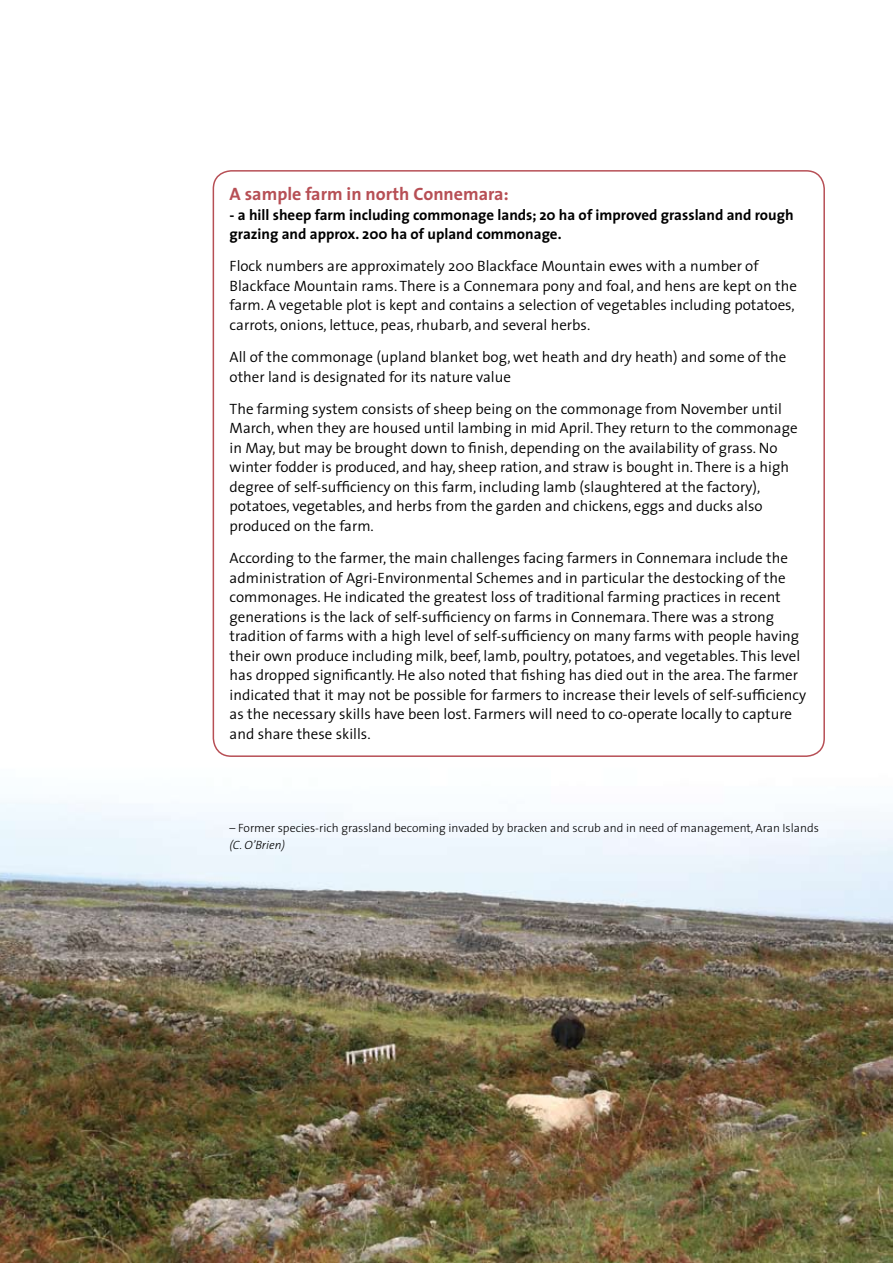
<style>
.page{position:relative;width:893px;height:1263px;background:#fff}
.page>*{position:absolute;margin:0;border:0;box-sizing:border-box;transform-origin:0 0}
.t1{font:700 18px "The Sans";color:#b74f55}
.t2{font:300 15px/19.5px "The Sans";color:#000}
.t3{font:700 15px/19.5px "The Sans";color:#000}
.t4{font:300 12px "The Sans";color:#000}
.t5{font:italic 300 12px "The Sans";color:#000}
</style>
<div class="page">
<img style="left:0;top:648px;width:893px;height:615px">
<p class="t1" style="left:230px;top:179px;width:280px">A sample farm in north Connemara:</p>
<p class="t3" style="left:230px;top:204px;width:566px">- a hill sheep farm including commonage lands; 20 ha of improved grassland and rough grazing and approx. 200 ha of upland commonage.</p>
<p class="t2" style="left:230px;top:256px;width:569px">Flock numbers are approximately 200 Blackface Mountain ewes with a number of Blackface Mountain rams. There is a Connemara pony and foal, and hens are kept on the farm. A vegetable plot is kept and contains a selection of vegetables including potatoes, carrots, onions, lettuce, peas, rhubarb, and several herbs.</p>
<p class="t2" style="left:230px;top:347px;width:558px">All of the commonage (upland blanket bog, wet heath and dry heath) and some of the other land is designated for its nature value</p>
<p class="t2" style="left:230px;top:399px;width:570px">The farming system consists of sheep being on the commonage from November until March, when they are housed until lambing in mid April. They return to the commonage in May, but may be brought down to finish, depending on the availability of grass. No winter fodder is produced, and hay, sheep ration, and straw is bought in. There is a high degree of self-sufficiency on this farm, including lamb (slaughtered at the factory), potatoes, vegetables, and herbs from the garden and chickens, eggs and ducks also produced on the farm.</p>
<p class="t2" style="left:230px;top:548px;width:578px">According to the farmer, the main challenges facing farmers in Connemara include the administration of Agri-Environmental Schemes and in particular the destocking of the commonages. He indicated the greatest loss of traditional farming practices in recent generations is the lack of self-sufficiency on farms in Connemara. There was a strong tradition of farms with a high level of self-sufficiency on many farms with people having their own produce including milk, beef, lamb, poultry, potatoes, and vegetables. This level has dropped significantly. He also noted that fishing has died out in the area. The farmer indicated that it may not be possible for farmers to increase their levels of self-sufficiency as the necessary skills have been lost. Farmers will need to co-operate locally to capture and share these skills.</p>
<p class="t4" style="left:230px;top:818px;width:591px">– Former species-rich grassland becoming invaded by bracken and scrub and in need of management, Aran Islands</p>
<p class="t5" style="left:230px;top:835px;width:57px">(C. O’Brien)</p>
</div>
